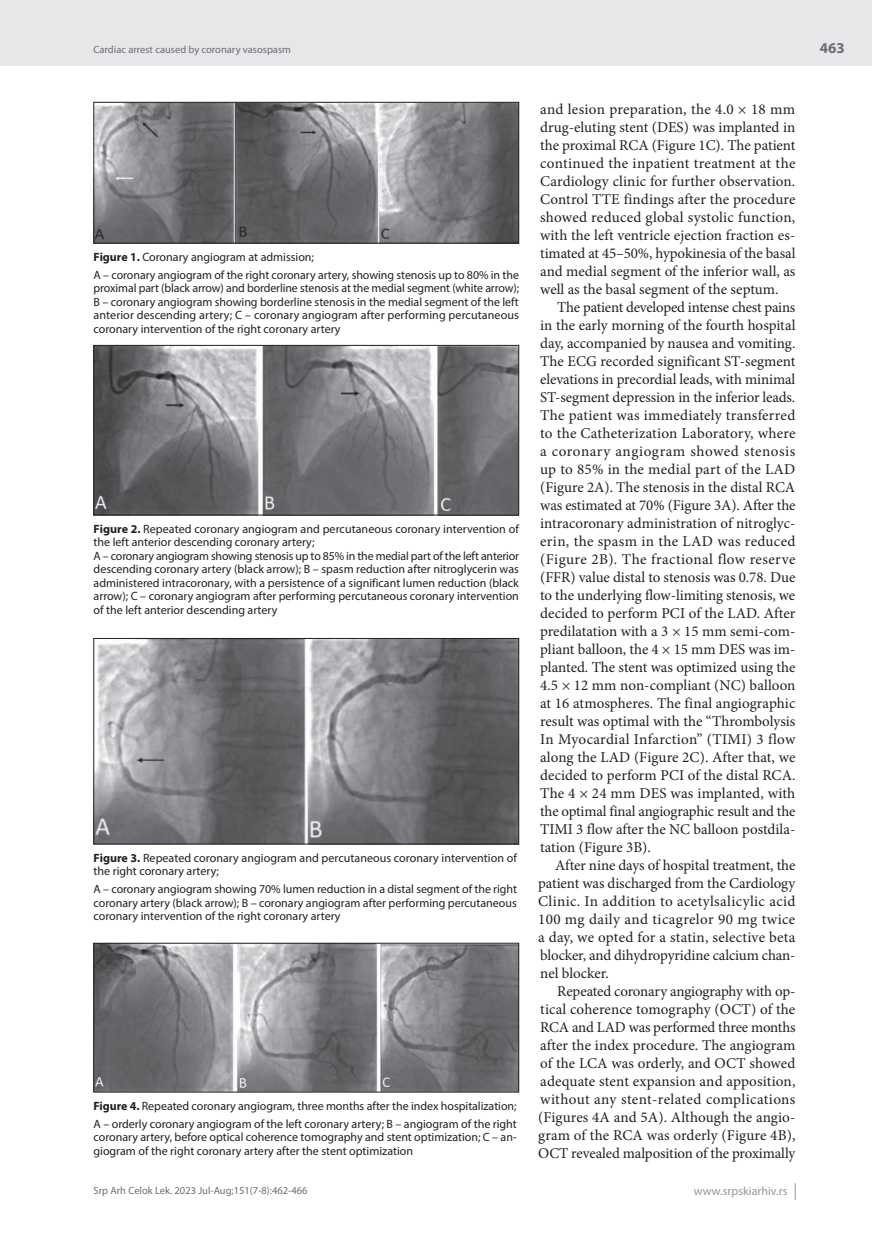
<style>
.page{position:relative;width:872px;height:1234px;background:#fff}
.page>*{position:absolute;margin:0;border:0;box-sizing:border-box;transform-origin:0 0}
.t1{font:15px/18px "Minion Pro";letter-spacing:-.005em;color:#231f20;text-align:justify}
.t2{font:700 15px "Myriad Pro";color:#6c6d70}
.t3{font:12px/13.5px "Myriad Pro";color:#231f20}
.t4{font:12px "Myriad Pro";color:#939598}
.t5{font:10.5px "Myriad Pro";color:#6c6d70}
.s1{font-weight:700}
</style>
<div class="page">
<svg style="left:795px;top:1183px;width:1px;height:16px"></svg>
<div style="left:0;top:0;width:872px;height:66px;background:#e6e7e9"></div>
<img style="left:96px;top:347px;width:421px;height:166px">
<div style="left:94px;top:345px;width:425px;height:170px;border:1px solid #231f20"></div>
<img style="left:96px;top:104px;width:421px;height:137px">
<div style="left:94px;top:102px;width:425px;height:141px;border:1px solid #231f20"></div>
<img style="left:96px;top:640px;width:421px;height:202px">
<div style="left:94px;top:638px;width:425px;height:206px;border:1px solid #231f20"></div>
<img style="left:96px;top:944px;width:421px;height:145px">
<div style="left:94px;top:942px;width:425px;height:149px;border:1px solid #231f20"></div>
<p class="t5" style="left:94px;top:43px;width:199px">Cardiac arrest caused by coronary vasospasm</p>
<p class="t2" style="left:820px;top:38px;width:26px">463</p>
<p class="t3" style="left:94px;top:248px;width:427px;line-height:17.7px"><span class="s1">Figure 1.</span> Coronary angiogram at admission;<br>A – coronary angiogram of the right coronary artery, showing stenosis up to 80% in the</p>
<p class="t3" style="left:94px;top:281px;width:427px;text-align:justify">proximal part (black arrow) and borderline stenosis at the medial segment (white arrow); B – coronary angiogram showing borderline stenosis in the medial segment of the left anterior descending artery; C – coronary angiogram after performing percutaneous coronary intervention of the right coronary artery</p>
<p class="t3" style="left:94px;top:521px;width:427px"><span class="s1">Figure 2.</span> Repeated coronary angiogram and percutaneous coronary intervention of the left anterior descending coronary artery;<br>A – coronary angiogram showing stenosis up to 85% in the medial part of the left anterior descending coronary artery (black arrow); B – spasm reduction after nitroglycerin was administered intracoronary, with a persistence of a significant lumen reduction (black arrow); C – coronary angiogram after performing percutaneous coronary intervention of the left anterior descending artery</p>
<p class="t3" style="left:94px;top:850px;width:425px"><span class="s1">Figure 3.</span> Repeated coronary angiogram and percutaneous coronary intervention of the right coronary artery;</p>
<p class="t3" style="left:94px;top:881px;width:425px;text-align:justify">A – coronary angiogram showing 70% lumen reduction in a distal segment of the right coronary artery (black arrow); B – coronary angiogram after performing percutaneous coronary intervention of the right coronary artery</p>
<p class="t3" style="left:94px;top:1096px;width:425px;line-height:17.7px"><span class="s1">Figure 4.</span> Repeated coronary angiogram, three months after the index hospitalization;<br>A – orderly coronary angiogram of the left coronary artery; B – angiogram of the right</p>
<p class="t3" style="left:94px;top:1130px;width:425px">coronary artery, before optical coherence tomography and stent optimization; C – an&shy;giogram of the right coronary artery after the stent optimization</p>
<p class="t1" style="left:540px;top:100px;width:257px">and lesion preparation, the 4.0 × 18 mm drug-eluting stent (DES) was implanted in the proximal RCA (Figure 1C). The patient continued the inpatient treatment at the Cardiology clinic for further observation.<br>Control TTE findings after the procedure showed reduced global systolic function, with the left ventricle ejection fraction es&shy;timated at 45–50%, hypokinesia of the basal and medial segment of the inferior wall, as well as the basal segment of the septum.</p>
<p class="t1" style="left:540px;top:298px;width:257px;text-indent:17px">The patient developed intense chest pains in the early morning of the fourth hospital day, accompanied by nausea and vomiting.<br>The ECG recorded significant ST-segment elevations in precordial leads, with minimal ST-segment depression in the inferior leads.<br>The patient was immediately transferred to the Catheterization Laboratory, where a coronary angiogram showed stenosis up to 85% in the medial part of the LAD (Figure 2A). The stenosis in the distal RCA was estimated at 70% (Figure 3A). After the intracoronary administration of nitroglyc&shy;erin, the spasm in the LAD was reduced (Figure 2B). The fractional flow reserve (FFR) value distal to stenosis was 0.78. Due to the underlying flow-limiting stenosis, we decided to perform PCI of the LAD. After predilatation with a 3 × 15 mm semi-com&shy;pliant balloon, the 4 × 15 mm DES was im&shy;planted. The stent was optimized using the 4.5 × 12 mm non-compliant (NC) balloon at 16 atmospheres. The final angiographic result was optimal with the “Thrombolysis In Myocardial Infarction” (TIMI) 3 flow along the LAD (Figure 2C). After that, we decided to perform PCI of the distal RCA.<br>The 4 × 24 mm DES was implanted, with the optimal final angiographic result and the TIMI 3 flow after the NC balloon postdila&shy;tation (Figure 3B).</p>
<p class="t1" style="left:538px;top:856px;width:259px;text-indent:17px">After nine days of hospital treatment, the patient was discharged from the Cardiology Clinic. In addition to acetylsalicylic acid 100 mg daily and ticagrelor 90 mg twice a day, we opted for a statin, selective beta blocker, and dihydropyridine calcium chan&shy;nel blocker.</p>
<p class="t1" style="left:538px;top:982px;width:259px;text-indent:19px">Repeated coronary angiography with op&shy;tical coherence tomography (OCT) of the RCA and LAD was performed three months after the index procedure. The angiogram of the LCA was orderly, and OCT showed adequate stent expansion and apposition, without any stent-related complications (Figures 4A and 5A). Although the angio&shy;gram of the RCA was orderly (Figure 4B), OCT revealed malposition of the proximally</p>
<p class="t5" style="left:94px;top:1184px;width:216px">Srp Arh Celok Lek. 2023 Jul-Aug;151(7-8):462-466</p>
<p class="t4" style="left:694px;top:1183px;width:95px">www.srpskiarhiv.rs</p>
</div>
